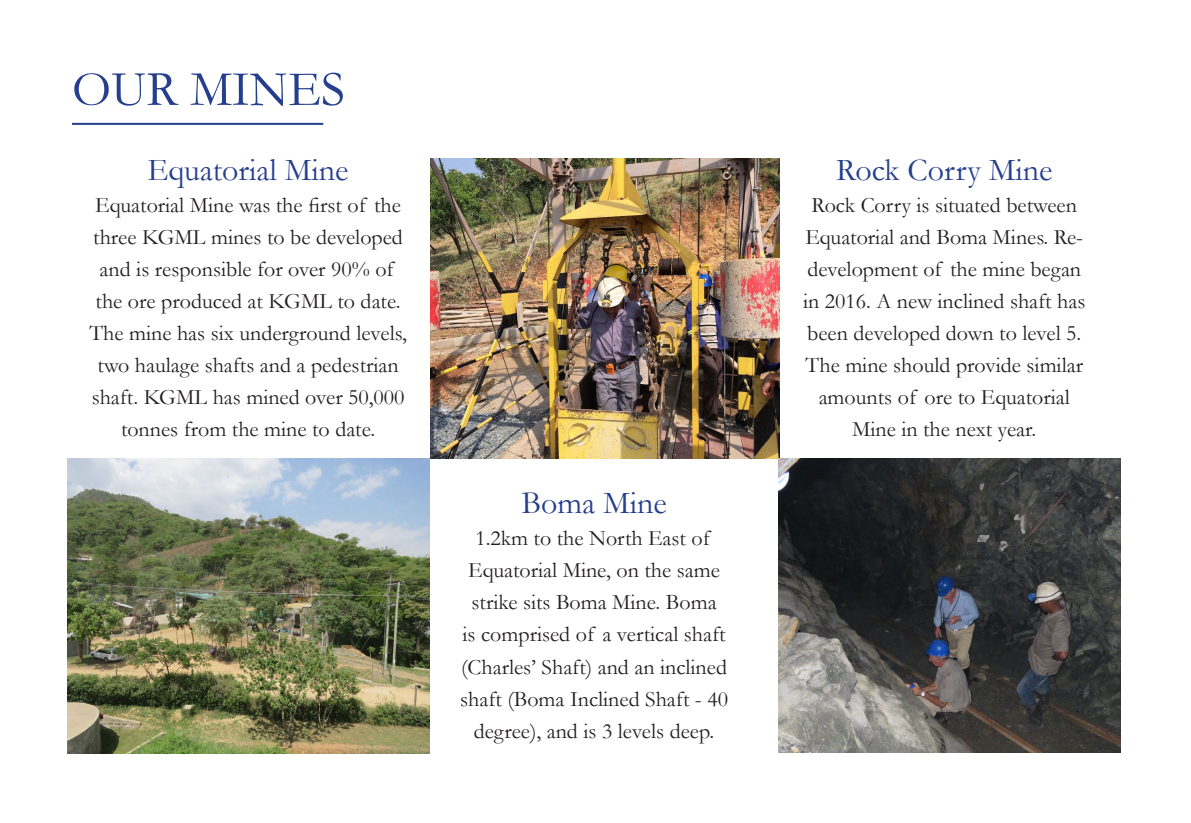
<style>
.page{position:relative;width:1191px;height:823px;background:#fff}
.page>*{position:absolute;margin:0;border:0;box-sizing:border-box;transform-origin:0 0}
.t1{font:50px "Garamond";color:#253f8e}
.t2{font:32px "Garamond";color:#253f8e}
.t3{font:22px/32px "Garamond";color:#231f20;text-align:center}
</style>
<div class="page">
<hr style="left:72px;top:123px;width:251px;height:2px;background:#253f8e">
<img style="left:431px;top:159px;width:348px;height:299px">
<img style="left:68px;top:458px;width:361px;height:295px">
<img style="left:778px;top:458px;width:342px;height:294px">
<p class="t1" style="left:72px;top:55px;width:274px">OUR MINES</p>
<p class="t2" style="left:148px;top:148px;width:202px">Equatorial Mine</p>
<p class="t3" style="left:89px;top:188px;width:319px">Equatorial Mine was the first of the three KGML mines to be developed and is responsible for over 90% of the ore produced at KGML to date.<br>The mine has six underground levels, two haulage shafts and a pedestrian shaft. KGML has mined over 50,000 tonnes from the mine to date.</p>
<p class="t2" style="left:521px;top:481px;width:147px">Boma Mine</p>
<p class="t3" style="left:460px;top:521px;width:269px">1.2km to the North East of<br>Equatorial Mine, on the same strike sits Boma Mine. Boma<br>is comprised of a vertical shaft (Charles’ Shaft) and an inclined shaft (Boma Inclined Shaft - 40 degree), and is 3 levels deep.</p>
<p class="t2" style="left:836px;top:148px;width:218px">Rock Corry Mine</p>
<p class="t3" style="left:803px;top:188px;width:284px">Rock Corry is situated between<br>Equatorial and Boma Mines. Re&shy;development of the mine began in 2016. A new inclined shaft has been developed down to level 5.<br>The mine should provide similar amounts of ore to Equatorial<br>Mine in the next year.</p>
</div>
